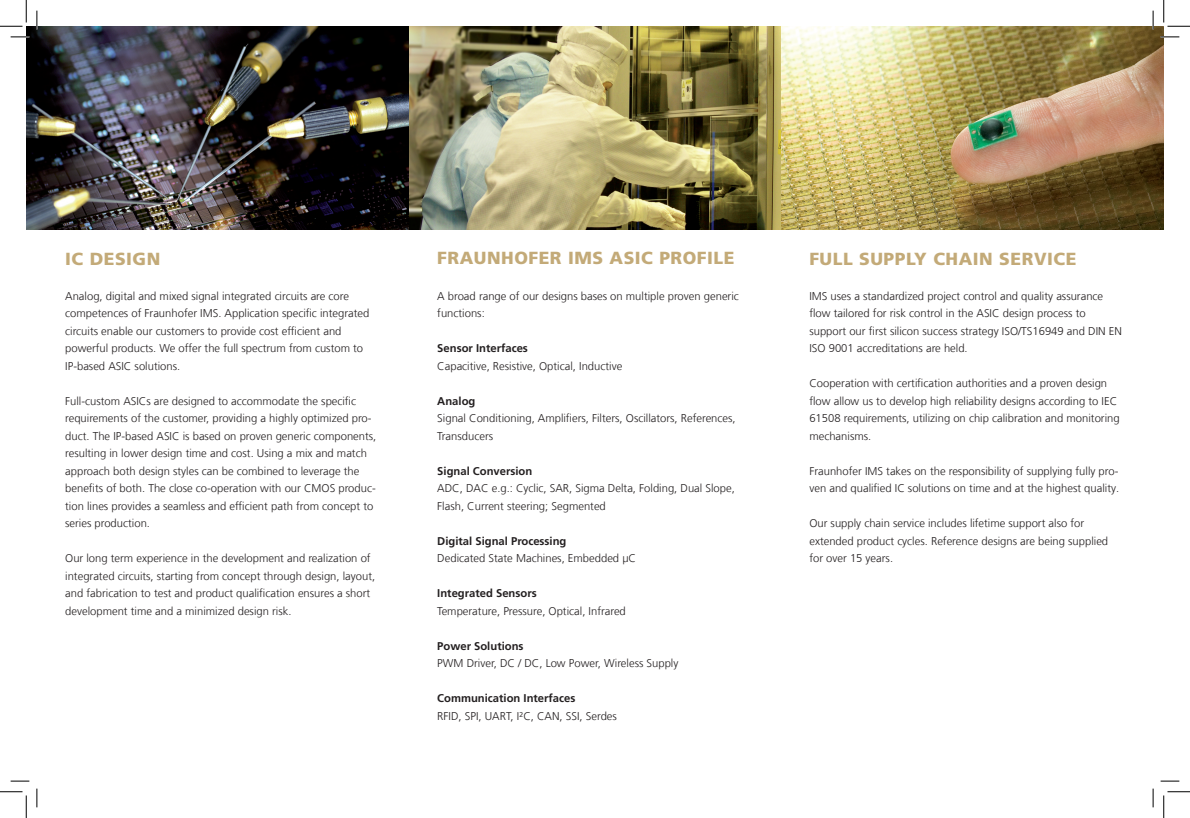
<style>
.page{position:relative;width:1190px;height:818px;background:#fff}
.page>*{position:absolute;margin:0;border:0;box-sizing:border-box;transform-origin:0 0}
.t1{font:900 17.5px "Frutiger LT Com";letter-spacing:.03em;color:#c3aa78}
.t2{font:300 11.25px/17.5px "Frutiger LT Com";color:#231f20}
.t3{font:700 11.25px "Frutiger LT Com";color:#231f20}
</style>
<div class="page">
<img style="left:26px;top:26px;width:1138px;height:203px">
<svg style="left:11px;top:36px;width:18px;height:2px"></svg>
<svg style="left:1161px;top:36px;width:18px;height:2px"></svg>
<svg style="left:11px;top:780px;width:18px;height:2px"></svg>
<svg style="left:1161px;top:780px;width:18px;height:2px"></svg>
<svg style="left:36px;top:11px;width:2px;height:18px"></svg>
<svg style="left:36px;top:788px;width:2px;height:19px"></svg>
<svg style="left:1152px;top:11px;width:2px;height:18px"></svg>
<svg style="left:1152px;top:788px;width:2px;height:19px"></svg>
<svg style="left:0;top:0;width:27px;height:27px"></svg>
<svg style="left:0;top:791px;width:27px;height:27px"></svg>
<svg style="left:1163px;top:0;width:27px;height:27px"></svg>
<svg style="left:1163px;top:791px;width:27px;height:27px"></svg>
<h1 class="t1" style="left:65px;top:249px;width:97px">IC DESIGN</h1>
<p class="t2" style="left:65px;top:287px;width:306px">Analog, digital and mixed signal integrated circuits are core competences of Fraunhofer IMS. Application specific integrated circuits enable our customers to provide cost efficient and powerful products. We offer the full spectrum from custom to IP-based ASIC solutions.</p>
<p class="t2" style="left:65px;top:392px;width:313px">Full-custom ASICs are designed to accommodate the specific requirements of the customer, providing a highly optimized pro&shy;duct. The IP-based ASIC is based on proven generic components, resulting in lower design time and cost. Using a mix and match approach both design styles can be combined to leverage the benefits of both. The close co-operation with our CMOS produc&shy;tion lines provides a seamless and efficient path from concept to series production.</p>
<p class="t2" style="left:65px;top:549px;width:312px">Our long term experience in the development and realization of integrated circuits, starting from concept through design, layout, and fabrication to test and product qualification ensures a short development time and a minimized design risk.</p>
<h1 class="t1" style="left:437px;top:248px;width:299px">FRAUNHOFER IMS ASIC PROFI LE</h1>
<p class="t2" style="left:437px;top:287px;width:303px">A broad range of our designs bases on multiple proven generic functions:</p>
<p class="t3" style="left:437px;top:341px;width:92px">Sensor Interfaces</p>
<p class="t2" style="left:437px;top:357px;width:186px">Capacitive, Resistive, Optical, Inductive</p>
<p class="t3" style="left:437px;top:394px;width:40px">Analog</p>
<p class="t2" style="left:437px;top:409px;width:300px">Signal Conditioning, Amplifiers, Filters, Oscillators, References,<br>Transducers</p>
<p class="t3" style="left:437px;top:464px;width:97px">Signal Conversion</p>
<p class="t2" style="left:437px;top:479px;width:299px">ADC, DAC e.g.: Cyclic, SAR, Sigma Delta, Folding, Dual Slope,<br>Flash, Current steering; Segmented</p>
<p class="t3" style="left:437px;top:534px;width:131px">Digital Signal Processing</p>
<p class="t2" style="left:437px;top:549px;width:200px">Dedicated State Machines, Embedded µC</p>
<p class="t3" style="left:437px;top:586px;width:101px">Integrated Sensors</p>
<p class="t2" style="left:437px;top:602px;width:190px">Temperature, Pressure, Optical, Infrared</p>
<p class="t3" style="left:437px;top:639px;width:88px">Power Solutions</p>
<p class="t2" style="left:437px;top:654px;width:243px">PWM Driver, DC / DC, Low Power, Wireless Supply</p>
<p class="t3" style="left:437px;top:691px;width:140px">Communication Interfaces</p>
<p class="t2" style="left:437px;top:707px;width:181px">RFID, SPI, UART, I²C, CAN, SSI, Serdes</p>
<h1 class="t1" style="left:809px;top:248px;width:269px">FULL SUPPLY CHAI N SERVICE</h1>
<p class="t2" style="left:809px;top:287px;width:314px">IMS uses a standardized project control and quality assurance flow tailored for risk control in the ASIC design process to support our first silicon success strategy ISO/TS16949 and DIN EN ISO 9001 accreditations are held.</p>
<p class="t2" style="left:809px;top:374px;width:312px">Cooperation with certification authorities and a proven design flow allow us to develop high reliability designs according to IEC 61508 requirements, utilizing on chip calibration and monitoring mechanisms.</p>
<p class="t2" style="left:809px;top:462px;width:311px">Fraunhofer IMS takes on the responsibility of supplying fully pro&shy;ven and qualified IC solutions on time and at the highest quality.</p>
<p class="t2" style="left:809px;top:514px;width:300px">Our supply chain service includes lifetime support also for extended product cycles. Reference designs are being supplied for over 15 years.</p>
</div>
